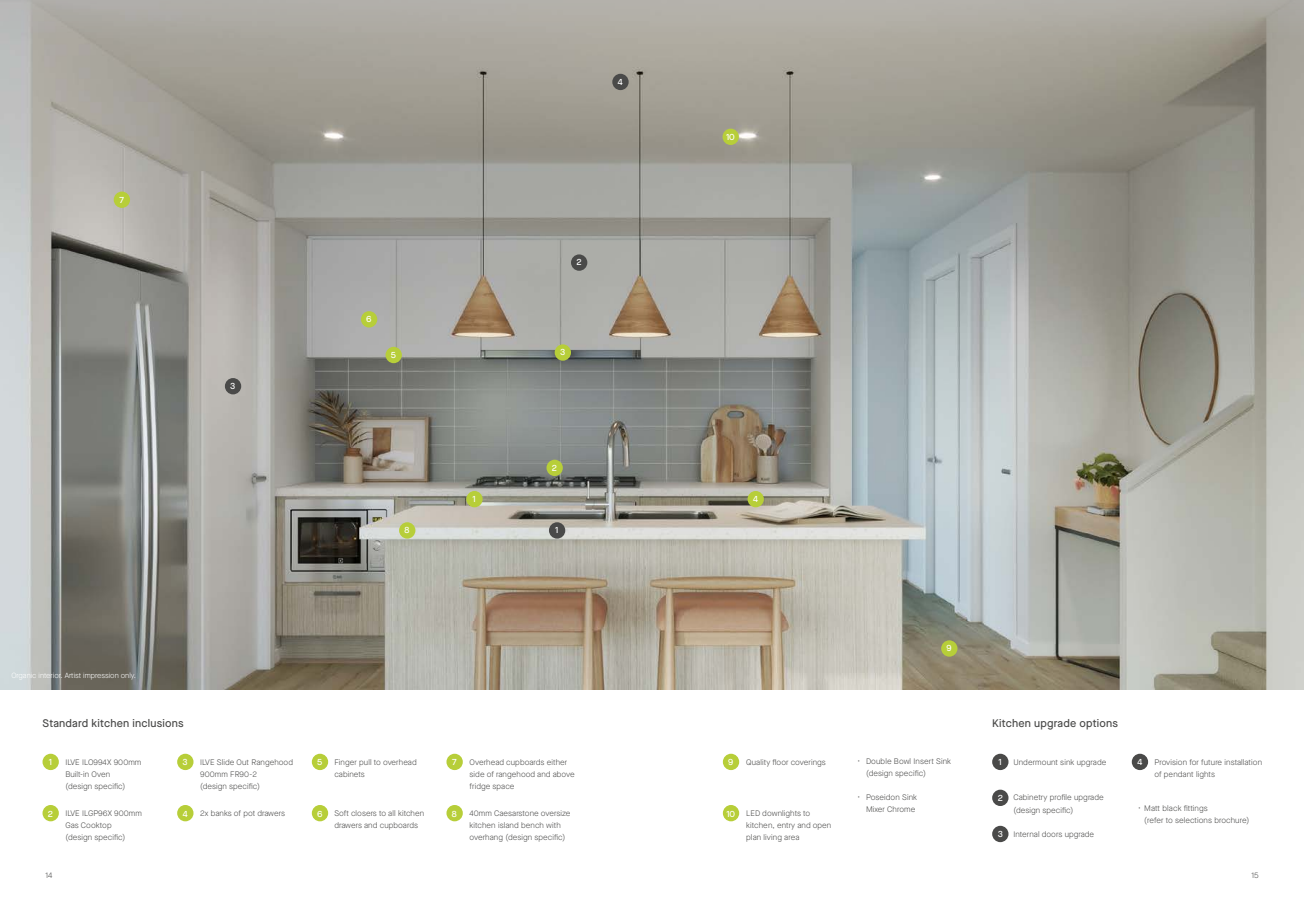
<style>
.page{position:relative;width:1304px;height:908px;background:#fff}
.page>*{position:absolute;margin:0;border:0;box-sizing:border-box;transform-origin:0 0}
.t1{font:500 11px "Maison Neue";letter-spacing:.02em;color:#4a4a49}
.t2{font:500 9px "Maison Neue";color:#fff}
.t3{font:300 8px/12px "Maison Neue";letter-spacing:.01em;color:#4a4a49}
.t4{font:300 7.5px "Maison Neue";color:#fff}
.s1{font-weight:500;font-size:9px;color:#fff}
</style>
<div class="page">
<img style="left:0;top:0;width:1304px;height:689px">
<div style="left:992px;top:753px;width:16px;height:16px;background:#4a4a49;border-radius:50%"></div>
<div style="left:992px;top:789px;width:16px;height:16px;background:#4a4a49;border-radius:50%"></div>
<div style="left:1132px;top:753px;width:16px;height:16px;background:#4a4a49;border-radius:50%"></div>
<div style="left:992px;top:825px;width:16px;height:16px;background:#4a4a49;border-radius:50%"></div>
<div style="left:43px;top:753px;width:16px;height:16px;background:#b7ce39;border-radius:50%"></div>
<div style="left:177px;top:753px;width:17px;height:16px;background:#b7ce39;border-radius:50%"></div>
<div style="left:446px;top:753px;width:17px;height:16px;background:#b7ce39;border-radius:50%"></div>
<div style="left:312px;top:753px;width:16px;height:16px;background:#b7ce39;border-radius:50%"></div>
<div style="left:723px;top:753px;width:16px;height:16px;background:#b7ce39;border-radius:50%"></div>
<div style="left:723px;top:804px;width:16px;height:17px;background:#b7ce39;border-radius:50%"></div>
<div style="left:549px;top:522px;width:16px;height:16px;background:#4a4a49;border-radius:50%"></div>
<div style="left:466px;top:490px;width:17px;height:17px;background:#b7ce39;border-radius:50%"></div>
<div style="left:612px;top:74px;width:17px;height:16px;background:#4a4a49;border-radius:50%"></div>
<div style="left:546px;top:459px;width:17px;height:17px;background:#b7ce39;border-radius:50%"></div>
<div style="left:571px;top:254px;width:16px;height:17px;background:#4a4a49;border-radius:50%"></div>
<div style="left:555px;top:344px;width:16px;height:16px;background:#b7ce39;border-radius:50%"></div>
<div style="left:225px;top:378px;width:16px;height:16px;background:#4a4a49;border-radius:50%"></div>
<div style="left:114px;top:191px;width:16px;height:17px;background:#b7ce39;border-radius:50%"></div>
<div style="left:386px;top:346px;width:16px;height:17px;background:#b7ce39;border-radius:50%"></div>
<div style="left:941px;top:640px;width:16px;height:16px;background:#b7ce39;border-radius:50%"></div>
<div style="left:399px;top:522px;width:16px;height:16px;background:#b7ce39;border-radius:50%"></div>
<div style="left:361px;top:311px;width:16px;height:16px;background:#b7ce39;border-radius:50%"></div>
<div style="left:722px;top:129px;width:17px;height:16px;background:#b7ce39;border-radius:50%"></div>
<div style="left:748px;top:490px;width:16px;height:17px;background:#b7ce39;border-radius:50%"></div>
<div style="left:43px;top:804px;width:16px;height:17px;background:#b7ce39;border-radius:50%"></div>
<div style="left:177px;top:804px;width:17px;height:17px;background:#b7ce39;border-radius:50%"></div>
<div style="left:446px;top:804px;width:17px;height:17px;background:#b7ce39;border-radius:50%"></div>
<div style="left:312px;top:804px;width:16px;height:17px;background:#b7ce39;border-radius:50%"></div>
<p class="t2" style="left:119px;top:193px;width:6px">7</p>
<p class="t2" style="left:230px;top:379px;width:7px">3</p>
<p class="t4" style="left:11px;top:670px;width:126px">Organic interior. Artist impression only.</p>
<p class="t2" style="left:366px;top:313px;width:7px">6</p>
<p class="t2" style="left:391px;top:348px;width:7px">5</p>
<p class="t2" style="left:405px;top:523px;width:6px">8</p>
<p class="t2" style="left:473px;top:492px;width:5px">1</p>
<p class="t2" style="left:618px;top:75px;width:6px">4</p>
<p class="t2" style="left:576px;top:256px;width:7px">2</p>
<p class="t2" style="left:560px;top:346px;width:7px">3</p>
<p class="t2" style="left:552px;top:461px;width:7px">2</p>
<p class="t2" style="left:555px;top:523px;width:5px">1</p>
<p class="t2" style="left:726px;top:130px;width:10px">10</p>
<p class="t2" style="left:753px;top:492px;width:6px">4</p>
<p class="t2" style="left:947px;top:641px;width:7px">9</p>
<h1 class="t1" style="left:43px;top:715px;width:143px">Standard kitchen inclusions</h1>
<h1 class="t1" style="left:992px;top:715px;width:127px">Kitchen upgrade options</h1>
<p class="t2" style="left:49px;top:755px;width:5px">1</p>
<p class="t3" style="left:200px;top:755px;width:94px">ILVE Slide Out Rangehood<br>900mm FR90-2<br>(design specific)</p>
<p class="t2" style="left:317px;top:755px;width:7px">5</p>
<p class="t2" style="left:452px;top:755px;width:6px">7</p>
<p class="t2" style="left:728px;top:755px;width:7px">9</p>
<p class="t3" style="left:746px;top:755px;width:81px">Quality floor coverings</p>
<p class="t3" style="left:65px;top:755px;width:78px">ILVE ILO994X 900mm<br>Built-in Oven<br>(design specific)</p>
<p class="t2" style="left:183px;top:755px;width:7px">3</p>
<p class="t3" style="left:470px;top:756px;width:107px">Overhead cupboards either side of rangehood and above fridge space</p>
<p class="t3" style="left:334px;top:756px;width:84px">Finger pull to overhead cabinets</p>
<p class="t2" style="left:48px;top:806px;width:7px">2</p>
<p class="t2" style="left:183px;top:806px;width:6px">4</p>
<p class="t3" style="left:200px;top:806px;width:86px">2x banks of pot drawers</p>
<p class="t3" style="left:470px;top:807px;width:103px">40mm Caesarstone oversize kitchen island bench with overhang (design specific)</p>
<p class="t3" style="left:334px;top:806px;width:91px">Soft closers to all kitchen</p>
<p class="t2" style="left:452px;top:806px;width:6px">8</p>
<p class="t3" style="left:334px;top:818px;width:85px">drawers and cupboards</p>
<p class="t3" style="left:65px;top:806px;width:78px">ILVE ILGP96X 900mm<br>Gas Cooktop<br>(design specific)</p>
<p class="t2" style="left:317px;top:806px;width:7px">6</p>
<p class="t2" style="left:727px;top:806px;width:10px">10</p>
<p class="t3" style="left:746px;top:806px;width:87px">LED downlights to kitchen, entry and open plan living area</p>
<p class="t3" style="left:866px;top:755px;width:87px;text-indent:-9px">• Double Bowl Insert Sink (design specific)</p>
<p class="t3" style="left:857px;top:790px;width:61px;text-align:right">• Poseidon Sink<br>Mixer Chrome</p>
<p class="t2" style="left:999px;top:755px;width:5px">1</p>
<p class="t3" style="left:1013px;top:755px;width:94px">Undermount sink upgrade</p>
<p class="t3" style="left:1013px;top:791px;width:92px">Cabinetry profile upgrade (design specific)</p>
<p class="t2" style="left:998px;top:791px;width:7px">2</p>
<p class="t3" style="left:998px;top:827px;width:98px"><span class="s1">3</span> Internal doors upgrade</p>
<p class="t2" style="left:1137px;top:755px;width:6px">4</p>
<p class="t3" style="left:1154px;top:755px;width:109px">Provision for future installation of pendant lights</p>
<p class="t3" style="left:1144px;top:801px;width:107px;text-indent:-6px">• Matt black fittings<br>(refer to selections brochure)</p>
<p class="t3" style="left:45px;top:868px;width:9px">14</p>
<p class="t3" style="left:1251px;top:868px;width:9px">15</p>
</div>
